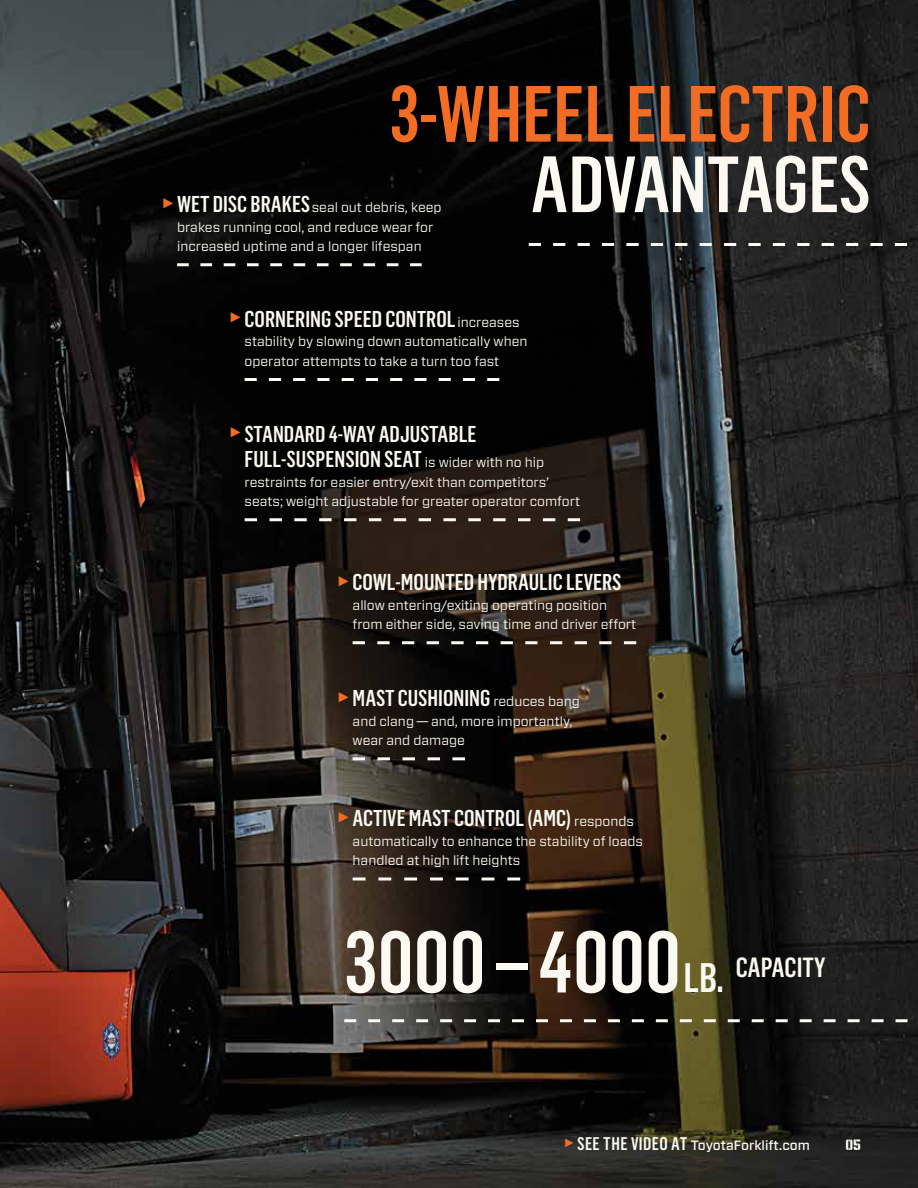
<style>
.page{position:relative;width:918px;height:1188px;background:#fff}
.page>*{position:absolute;margin:0;border:0;box-sizing:border-box;transform-origin:0 0}
.t1{font:500 85.5px "Flama Condensed";color:#fbf9f2}
.t2{font:500 78px "Flama Condensed";color:#f36c24}
.t3{font:500 78px "Flama Condensed";letter-spacing:-.015em;color:#fbf9f2}
.t4{font:500 22.5px/25.5px "Flama Condensed";color:#fbf9f2}
.t5{font:15px "Numbers Prospekt";color:#fbf9f2}
.t6{font:13.5px/19.5px "Forza";color:#fbf9f2}
.t7{font:500 13.5px "Forza";color:#fbf9f2}
.s1{font-family:"Flama Condensed";font-weight:500;font-size:30px;color:#f36c24}
.s2{font-family:"Flama Condensed";font-weight:500;font-size:22.5px}
.s3{font-size:30px;color:#f36c24}
.s4{font-family:"Forza";font-weight:400;font-size:13.5px}
.s5{font-size:40.5px}
.s6{font-family:"Flama Condensed";font-size:25.5px;color:#f36c24}
.s7{font-family:"Flama Condensed";font-size:18px}
</style>
<div class="page">
<img style="left:0;top:0;width:918px;height:1188px">
<svg style="left:177px;top:263px;width:245px;height:3px"></svg>
<svg style="left:245px;top:378px;width:254px;height:3px"></svg>
<svg style="left:245px;top:518px;width:335px;height:3px"></svg>
<svg style="left:353px;top:641px;width:283px;height:3px"></svg>
<svg style="left:353px;top:757px;width:112px;height:3px"></svg>
<svg style="left:353px;top:877px;width:167px;height:3px"></svg>
<svg style="left:529px;top:243px;width:389px;height:3px"></svg>
<svg style="left:344px;top:1019px;width:574px;height:3px"></svg>
<h2 class="t2" style="left:389px;top:65px;width:483px">3-WHEEL ELECTRIC</h2>
<p class="t6" style="left:162px;top:198px;width:281px"><span class="s1">►</span><span class="s2">WET DISC BRAKES</span> seal out debris, keep</p>
<p class="t6" style="left:177px;top:217px;width:258px">brakes running cool, and reduce wear for increased uptime and a longer lifespan</p>
<h2 class="t3" style="left:531px;top:135px;width:342px">ADVANTAGES</h2>
<h3 class="t4" style="left:230px;top:306px;width:292px"><span class="s3">►</span> CORNERING SPEED CONTROL <span class="s4">increases</span></h3>
<p class="t6" style="left:245px;top:332px;width:284px">stability by slowing down automatically when operator attempts to take a turn too fast</p>
<h3 class="t4" style="left:245px;top:420px;width:301px;text-indent:-15px"><span class="s3">►</span> STANDARD 4-WAY ADJUSTABLE<br>FULL-SUSPENSION SEAT <span class="s4">is wider with no hip</span></h3>
<p class="t6" style="left:245px;top:472px;width:337px">restraints for easier entry/exit than competitors’ seats; weight adjustable for greater operator comfort</p>
<h3 class="t4" style="left:338px;top:569px;width:285px"><span class="s3">►</span> COWL-MOUNTED HYDRAULIC LEVERS</h3>
<p class="t6" style="left:353px;top:595px;width:285px">allow entering/exiting operating position from either side, saving time and driver effort</p>
<h3 class="t4" style="left:338px;top:685px;width:244px"><span class="s3">►</span>MAST CUSHIONING <span class="s4">reduces bang</span></h3>
<p class="t6" style="left:353px;top:711px;width:221px">and clang — and, more importantly, wear and damage</p>
<h3 class="t4" style="left:338px;top:805px;width:298px"><span class="s3">►</span> ACTIVE MAST CONTROL (AMC) <span class="s4">responds</span></h3>
<p class="t6" style="left:353px;top:831px;width:292px">automatically to enhance the stability of loads handled at high lift heights</p>
<h1 class="t1" style="left:344px;top:908px;width:483px">3000 – 4000<span class="s5">LB.</span> <sup>CAPACITY</sup></h1>
<p class="t7" style="left:564px;top:1136px;width:247px"><span class="s6">►</span> <span class="s7">SEE THE VIDEO AT</span> ToyotaForklift.com</p>
<p class="t5" style="left:846px;top:1138px;width:17px">05</p>
</div>
